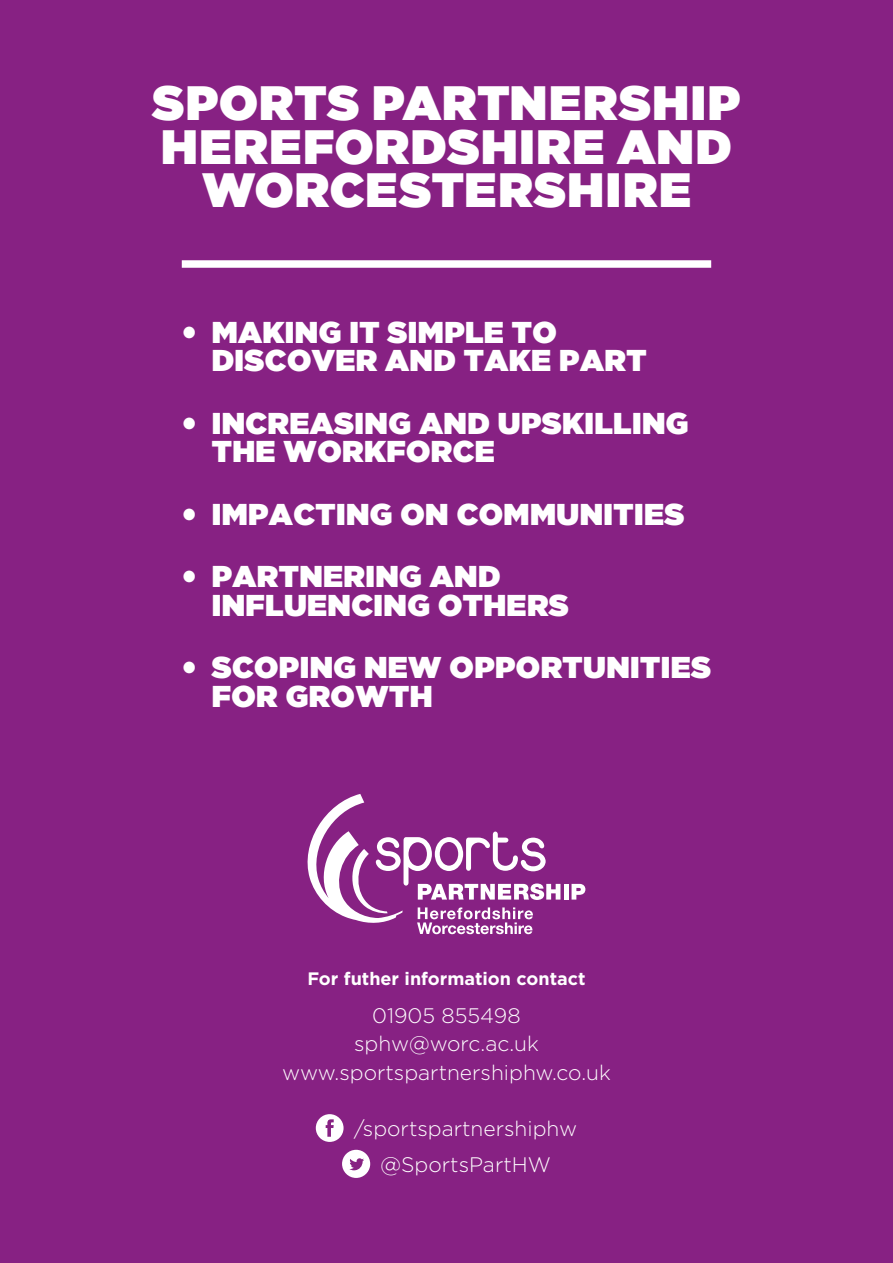
<style>
.page{position:relative;width:893px;height:1263px;background:#872183}
.page>*{position:absolute;margin:0;border:0;box-sizing:border-box;transform-origin:0 0}
.t1{font:48px/43.5px "Gotham Ultra";letter-spacing:.03em;color:#fff;text-align:center}
.t2{font:30px/28.5px "Gotham Ultra";letter-spacing:.015em;color:#fff}
.t3{font:300 21px/28.5px "Gotham";color:#fff;text-align:center}
.t4{font:700 18px "Gotham";color:#fff}
</style>
<div class="page">
<div style="left:182px;top:260px;width:529px;height:8px;background:#fff"></div>
<hr style="left:564px;top:884px;width:4px;height:15px;background:#fff">
<svg style="left:572px;top:884px;width:13px;height:15px"></svg>
<svg style="left:308px;top:794px;width:252px;height:140px"></svg>
<svg style="left:342px;top:1150px;width:28px;height:28px"></svg>
<svg style="left:316px;top:1114px;width:28px;height:28px"></svg>
<h1 class="t1" style="left:153px;top:80px;width:589px">SPORTS PARTNERSHIP<br>HEREFORDSHIRE AND<br>WORCESTERSHIRE</h1>
<p class="t2" style="left:212px;top:317px;width:436px;text-indent:-30px">• MAKING IT SIMPLE TO<br>DISCOVER AND TAKE PART</p>
<p class="t2" style="left:212px;top:408px;width:478px;text-indent:-30px">• INCREASING AND UPSKILLING<br>THE WORKFORCE</p>
<p class="t2" style="left:182px;top:499px;width:504px">• IMPACTING ON COMMUNITIES</p>
<p class="t2" style="left:212px;top:562px;width:359px;text-indent:-30px">• PARTNERING AND<br>INFLUENCING OTHERS</p>
<p class="t2" style="left:212px;top:653px;width:501px;text-indent:-30px">• SCOPING NEW OPPORTUNITIES<br>FOR GROWTH</p>
<p class="t4" style="left:307px;top:968px;width:280px">For futher information contact</p>
<p class="t3" style="left:282px;top:1001px;width:330px">01905 855498 sphw@worc.ac.uk www.sportspartnershiphw.co.uk</p>
<p class="t3" style="left:354px;top:1114px;width:224px">/sportspartnershiphw</p>
<p class="t3" style="left:381px;top:1150px;width:172px">@SportsPartHW</p>
</div>
